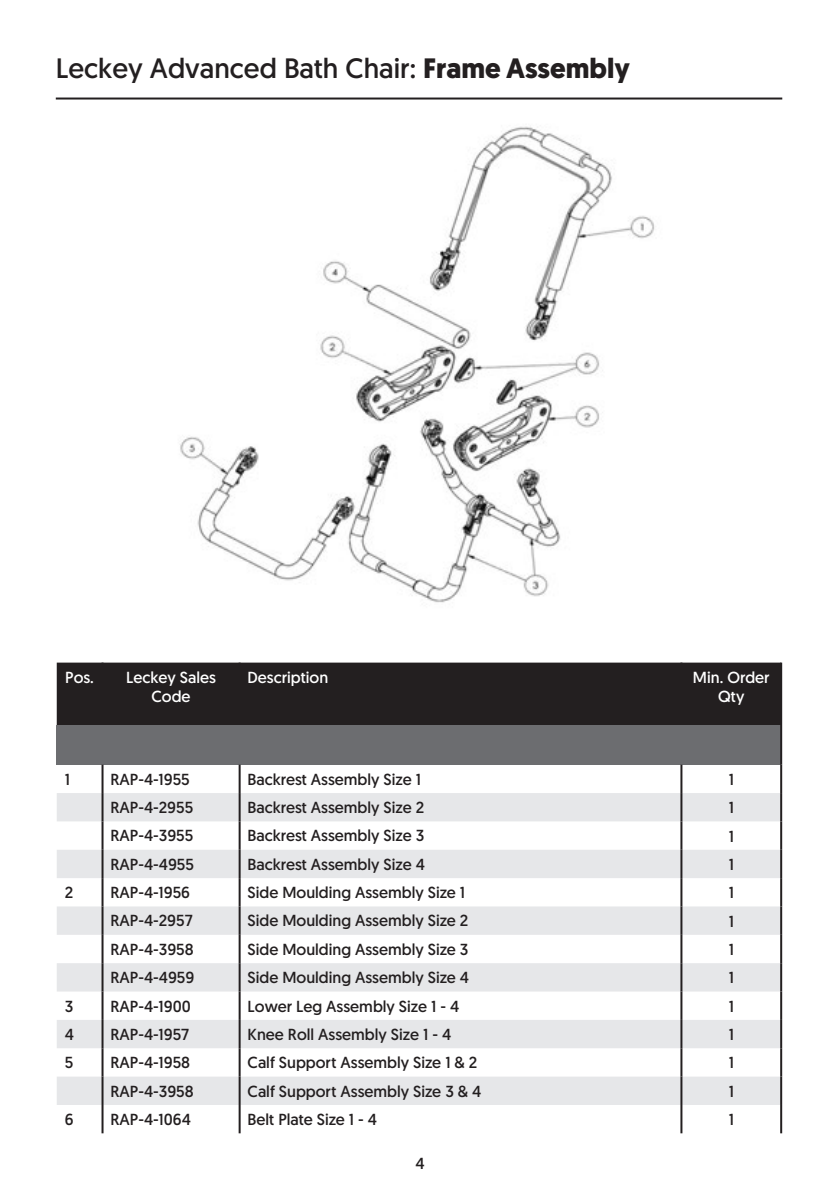
<style>
.page{position:relative;width:840px;height:1191px;background:#fff}
.page>*{position:absolute;margin:0;border:0;box-sizing:border-box;transform-origin:0 0}
.t1{font:28px "Geomanist";color:#231f20}
.Table_Body_Text{font:16px "Geomanist";color:#231f20}
.Table_Body_Text-2{font:16px/19.2px "Geomanist";color:#fff;text-align:center}
.s1{font-weight:700}
</style>
<div class="page">
<hr style="left:56px;top:97px;width:725px;height:2px;background:#231f20">
<img style="left:180px;top:126px;width:475px;height:477px">
<div style="left:57px;top:662px;width:722px;height:63px;background:#231f20"></div>
<div style="left:57px;top:725px;width:723px;height:39px;background:#6c6d70"></div>
<svg style="left:57px;top:793px;width:722px;height:312px;fill:#e6e7e9"></svg>
<svg style="left:682px;top:849px;width:97px;height:256px"></svg>
<hr style="left:101px;top:764px;width:2px;height:29px;background:#231f20">
<hr style="left:238px;top:764px;width:2px;height:29px;background:#231f20">
<hr style="left:680px;top:764px;width:2px;height:29px;background:#231f20">
<hr style="left:101px;top:793px;width:2px;height:28px;background:#231f20">
<hr style="left:238px;top:793px;width:2px;height:28px;background:#231f20">
<hr style="left:680px;top:793px;width:2px;height:28px;background:#231f20">
<hr style="left:101px;top:821px;width:2px;height:28px;background:#231f20">
<hr style="left:238px;top:821px;width:2px;height:28px;background:#231f20">
<hr style="left:680px;top:821px;width:2px;height:28px;background:#231f20">
<hr style="left:101px;top:849px;width:2px;height:29px;background:#231f20">
<hr style="left:238px;top:849px;width:2px;height:29px;background:#231f20">
<hr style="left:680px;top:849px;width:2px;height:29px;background:#231f20">
<hr style="left:101px;top:878px;width:2px;height:28px;background:#231f20">
<hr style="left:238px;top:878px;width:2px;height:28px;background:#231f20">
<hr style="left:680px;top:878px;width:2px;height:28px;background:#231f20">
<hr style="left:101px;top:906px;width:2px;height:28px;background:#231f20">
<hr style="left:238px;top:906px;width:2px;height:28px;background:#231f20">
<hr style="left:680px;top:906px;width:2px;height:28px;background:#231f20">
<hr style="left:101px;top:934px;width:2px;height:29px;background:#231f20">
<hr style="left:238px;top:934px;width:2px;height:29px;background:#231f20">
<hr style="left:680px;top:934px;width:2px;height:29px;background:#231f20">
<hr style="left:101px;top:963px;width:2px;height:28px;background:#231f20">
<hr style="left:238px;top:963px;width:2px;height:28px;background:#231f20">
<hr style="left:680px;top:963px;width:2px;height:28px;background:#231f20">
<hr style="left:101px;top:991px;width:2px;height:29px;background:#231f20">
<hr style="left:238px;top:991px;width:2px;height:29px;background:#231f20">
<hr style="left:680px;top:991px;width:2px;height:29px;background:#231f20">
<hr style="left:101px;top:1020px;width:2px;height:28px;background:#231f20">
<hr style="left:238px;top:1020px;width:2px;height:28px;background:#231f20">
<hr style="left:680px;top:1020px;width:2px;height:28px;background:#231f20">
<hr style="left:101px;top:1048px;width:2px;height:28px;background:#231f20">
<hr style="left:238px;top:1048px;width:2px;height:28px;background:#231f20">
<hr style="left:680px;top:1048px;width:2px;height:28px;background:#231f20">
<hr style="left:101px;top:1076px;width:2px;height:29px;background:#231f20">
<hr style="left:238px;top:1076px;width:2px;height:29px;background:#231f20">
<hr style="left:680px;top:1076px;width:2px;height:29px;background:#231f20">
<hr style="left:101px;top:1105px;width:2px;height:28px;background:#231f20">
<hr style="left:238px;top:1105px;width:2px;height:28px;background:#231f20">
<hr style="left:680px;top:1105px;width:2px;height:28px;background:#231f20">
<hr style="left:101px;top:662px;width:2px;height:63px;background:#231f20">
<hr style="left:779px;top:725px;width:2px;height:39px;background:#231f20">
<hr style="left:238px;top:662px;width:2px;height:63px;background:#231f20">
<hr style="left:680px;top:662px;width:2px;height:63px;background:#231f20">
<hr style="left:779px;top:662px;width:2px;height:63px;background:#231f20">
<hr style="left:779px;top:764px;width:2px;height:29px;background:#231f20">
<hr style="left:779px;top:793px;width:2px;height:28px;background:#231f20">
<hr style="left:779px;top:821px;width:2px;height:28px;background:#231f20">
<hr style="left:779px;top:849px;width:2px;height:29px;background:#231f20">
<hr style="left:779px;top:878px;width:2px;height:28px;background:#231f20">
<hr style="left:779px;top:906px;width:2px;height:28px;background:#231f20">
<hr style="left:779px;top:934px;width:2px;height:29px;background:#231f20">
<hr style="left:779px;top:963px;width:2px;height:28px;background:#231f20">
<hr style="left:779px;top:991px;width:2px;height:29px;background:#231f20">
<hr style="left:779px;top:1020px;width:2px;height:28px;background:#231f20">
<hr style="left:779px;top:1048px;width:2px;height:28px;background:#231f20">
<hr style="left:779px;top:1076px;width:2px;height:29px;background:#231f20">
<hr style="left:779px;top:1105px;width:2px;height:28px;background:#231f20">
<p class="t1" style="left:56px;top:50px;width:575px">Leckey Advanced Bath Chair: <span class="s1">Frame Assembly</span></p>
<p class="Table_Body_Text-2" style="left:65px;top:667px;width:30px">Pos.</p>
<p class="Table_Body_Text-2" style="left:126px;top:667px;width:91px">Leckey Sales<br>Code</p>
<p class="Table_Body_Text-2" style="left:247px;top:667px;width:82px">Description</p>
<p class="Table_Body_Text-2" style="left:692px;top:667px;width:78px">Min. Order</p>
<p class="Table_Body_Text-2" style="left:717px;top:686px;width:28px">Qty</p>
<p class="Table_Body_Text" style="left:65px;top:768px;width:7px">1</p>
<p class="Table_Body_Text" style="left:110px;top:768px;width:81px">RAP-4-1955</p>
<p class="Table_Body_Text" style="left:247px;top:768px;width:175px">Backrest Assembly Size 1</p>
<p class="Table_Body_Text" style="left:728px;top:769px;width:7px">1</p>
<p class="Table_Body_Text" style="left:110px;top:797px;width:84px">RAP-4-2955</p>
<p class="Table_Body_Text" style="left:247px;top:797px;width:178px">Backrest Assembly Size 2</p>
<p class="Table_Body_Text" style="left:728px;top:797px;width:7px">1</p>
<p class="Table_Body_Text" style="left:110px;top:825px;width:84px">RAP-4-3955</p>
<p class="Table_Body_Text" style="left:247px;top:825px;width:178px">Backrest Assembly Size 3</p>
<p class="Table_Body_Text" style="left:728px;top:825px;width:7px">1</p>
<p class="Table_Body_Text" style="left:110px;top:853px;width:85px">RAP-4-4955</p>
<p class="Table_Body_Text" style="left:247px;top:853px;width:179px">Backrest Assembly Size 4</p>
<p class="Table_Body_Text" style="left:728px;top:854px;width:7px">1</p>
<p class="Table_Body_Text" style="left:65px;top:882px;width:10px">2</p>
<p class="Table_Body_Text" style="left:110px;top:882px;width:81px">RAP-4-1956</p>
<p class="Table_Body_Text" style="left:247px;top:882px;width:219px">Side Moulding Assembly Size 1</p>
<p class="Table_Body_Text" style="left:728px;top:882px;width:7px">1</p>
<p class="Table_Body_Text" style="left:110px;top:910px;width:84px">RAP-4-2957</p>
<p class="Table_Body_Text" style="left:247px;top:910px;width:222px">Side Moulding Assembly Size 2</p>
<p class="Table_Body_Text" style="left:728px;top:910px;width:7px">1</p>
<p class="Table_Body_Text" style="left:110px;top:939px;width:85px">RAP-4-3958</p>
<p class="Table_Body_Text" style="left:247px;top:939px;width:222px">Side Moulding Assembly Size 3</p>
<p class="Table_Body_Text" style="left:728px;top:939px;width:7px">1</p>
<p class="Table_Body_Text" style="left:110px;top:967px;width:85px">RAP-4-4959</p>
<p class="Table_Body_Text" style="left:247px;top:967px;width:223px">Side Moulding Assembly Size 4</p>
<p class="Table_Body_Text" style="left:728px;top:967px;width:7px">1</p>
<p class="Table_Body_Text" style="left:65px;top:995px;width:10px">3</p>
<p class="Table_Body_Text" style="left:110px;top:995px;width:82px">RAP-4-1900</p>
<p class="Table_Body_Text" style="left:247px;top:995px;width:213px">Lower Leg Assembly Size 1 - 4</p>
<p class="Table_Body_Text" style="left:728px;top:995px;width:7px">1</p>
<p class="Table_Body_Text" style="left:65px;top:1024px;width:11px">4</p>
<p class="Table_Body_Text" style="left:110px;top:1024px;width:80px">RAP-4-1957</p>
<p class="Table_Body_Text" style="left:247px;top:1024px;width:205px">Knee Roll Assembly Size 1 - 4</p>
<p class="Table_Body_Text" style="left:728px;top:1024px;width:7px">1</p>
<p class="Table_Body_Text" style="left:65px;top:1052px;width:10px">5</p>
<p class="Table_Body_Text" style="left:110px;top:1052px;width:81px">RAP-4-1958</p>
<p class="Table_Body_Text" style="left:247px;top:1052px;width:231px">Calf Support Assembly Size 1 &amp; 2</p>
<p class="Table_Body_Text" style="left:728px;top:1052px;width:7px">1</p>
<p class="Table_Body_Text" style="left:110px;top:1080px;width:85px">RAP-4-3958</p>
<p class="Table_Body_Text" style="left:247px;top:1080px;width:235px">Calf Support Assembly Size 3 &amp; 4</p>
<p class="Table_Body_Text" style="left:728px;top:1080px;width:7px">1</p>
<p class="Table_Body_Text" style="left:65px;top:1109px;width:10px">6</p>
<p class="Table_Body_Text" style="left:110px;top:1109px;width:82px">RAP-4-1064</p>
<p class="Table_Body_Text" style="left:247px;top:1109px;width:131px">Belt Plate Size 1 - 4</p>
<p class="Table_Body_Text" style="left:728px;top:1109px;width:7px">1</p>
<p class="Table_Body_Text" style="left:415px;top:1152px;width:11px">4</p>
</div>
